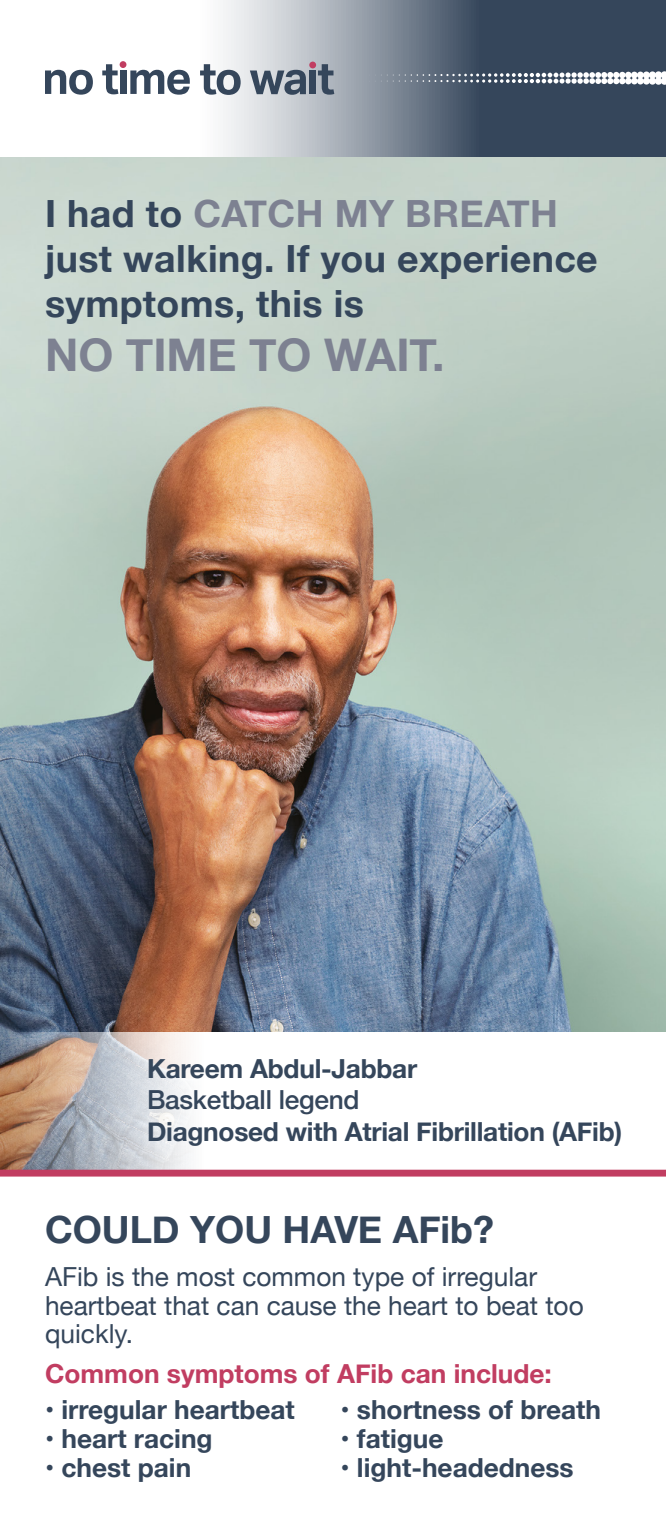
<style>
.page{position:relative;width:666px;height:1530px;background:#fff}
.page>*{position:absolute;margin:0;border:0;box-sizing:border-box;transform-origin:0 0}
.t1{font:700 45px "Helvetica Neue";color:#7d8191}
.t2{font:700 37.5px/45px "Helvetica Neue";letter-spacing:.01em;color:#35465b}
.t3{font:700 26.25px "Helvetica Neue";color:#35465b}
.t4{font:26.25px/28.8px "Helvetica Neue";color:#35465b}
.t5{font:700 26.25px "Helvetica Neue";color:#c13d61}
.t6{font:500 26.25px "Helvetica Neue";letter-spacing:-.01em;color:#35465b}
.s1{color:#7d8191}
</style>
<div class="page">
<img style="left:0;top:156px;width:666px;height:876px">
<svg style="left:57px;top:0;width:609px;height:156px"></svg>
<svg style="left:45px;top:70px;width:48px;height:25px"></svg>
<svg style="left:102px;top:64px;width:16px;height:30px"></svg>
<div style="left:120px;top:70px;width:6px;height:24px;background:#35465b"></div>
<svg style="left:130px;top:70px;width:60px;height:25px"></svg>
<svg style="left:200px;top:64px;width:41px;height:31px"></svg>
<svg style="left:250px;top:70px;width:56px;height:25px"></svg>
<div style="left:310px;top:71px;width:6px;height:23px;background:#35465b"></div>
<svg style="left:318px;top:64px;width:16px;height:31px"></svg>
<div style="left:120px;top:61px;width:6px;height:7px;background:#c13d61;border-radius:50%"></div>
<div style="left:309px;top:62px;width:7px;height:6px;background:#c13d61;border-radius:50%"></div>
<div style="left:619px;top:72px;width:7px;height:6px;background:#fff;border-radius:50%"></div>
<div style="left:625px;top:72px;width:7px;height:6px;background:#fff;border-radius:50%"></div>
<div style="left:631px;top:72px;width:7px;height:6px;background:#fff;border-radius:50%"></div>
<div style="left:637px;top:72px;width:7px;height:6px;background:#fff;border-radius:50%"></div>
<div style="left:643px;top:72px;width:7px;height:7px;background:#fff;border-radius:50%"></div>
<div style="left:649px;top:71px;width:7px;height:8px;background:#fff;border-radius:50%"></div>
<div style="left:655px;top:71px;width:7px;height:8px;background:#fff;border-radius:50%"></div>
<svg style="left:363px;top:72px;width:256px;height:12px"></svg>
<div style="left:619px;top:78px;width:7px;height:6px;background:#fff;border-radius:50%"></div>
<div style="left:625px;top:78px;width:7px;height:6px;background:#fff;border-radius:50%"></div>
<div style="left:631px;top:78px;width:7px;height:6px;background:#fff;border-radius:50%"></div>
<div style="left:637px;top:78px;width:7px;height:7px;background:#fff;border-radius:50%"></div>
<div style="left:643px;top:78px;width:7px;height:7px;background:#fff;border-radius:50%"></div>
<div style="left:649px;top:77px;width:7px;height:8px;background:#fff;border-radius:50%"></div>
<div style="left:655px;top:77px;width:7px;height:8px;background:#fff;border-radius:50%"></div>
<svg style="left:661px;top:71px;width:5px;height:14px"></svg>
<svg style="left:0;top:1032px;width:666px;height:138px"></svg>
<div style="left:0;top:1170px;width:666px;height:7px;background:#c13d61"></div>
<h2 class="t2" style="left:45px;top:192px;width:554px">I had to <span class="s1">CATCH MY BREATH </span>just walking. If you experience symptoms, this is</h2>
<h1 class="t1" style="left:45px;top:320px;width:401px">NO TIME TO WAIT.</h1>
<p class="t3" style="left:147px;top:1048px;width:272px">Kareem Abdul-Jabbar</p>
<p class="t6" style="left:147px;top:1079px;width:214px">Basketball legend</p>
<p class="t3" style="left:147px;top:1111px;width:477px">Diagnosed with Atrial Fibrillation (AFib)</p>
<h2 class="t2" style="left:45px;top:1208px;width:451px">COULD YOU HAVE AFib?</h2>
<p class="t4" style="left:45px;top:1264px;width:540px">AFib is the most common type of irregular heartbeat that can cause the heart to beat too quickly.</p>
<p class="t5" style="left:45px;top:1353px;width:508px">Common symptoms of AFib can include:</p>
<p class="t3" style="left:45px;top:1389px;width:251px">• irregular heartbeat</p>
<p class="t3" style="left:45px;top:1418px;width:169px">• heart racing</p>
<p class="t3" style="left:45px;top:1447px;width:148px">• chest pain</p>
<p class="t3" style="left:340px;top:1389px;width:262px">• shortness of breath</p>
<p class="t3" style="left:340px;top:1418px;width:104px">• fatigue</p>
<p class="t3" style="left:340px;top:1447px;width:235px">• light-headedness</p>
</div>
